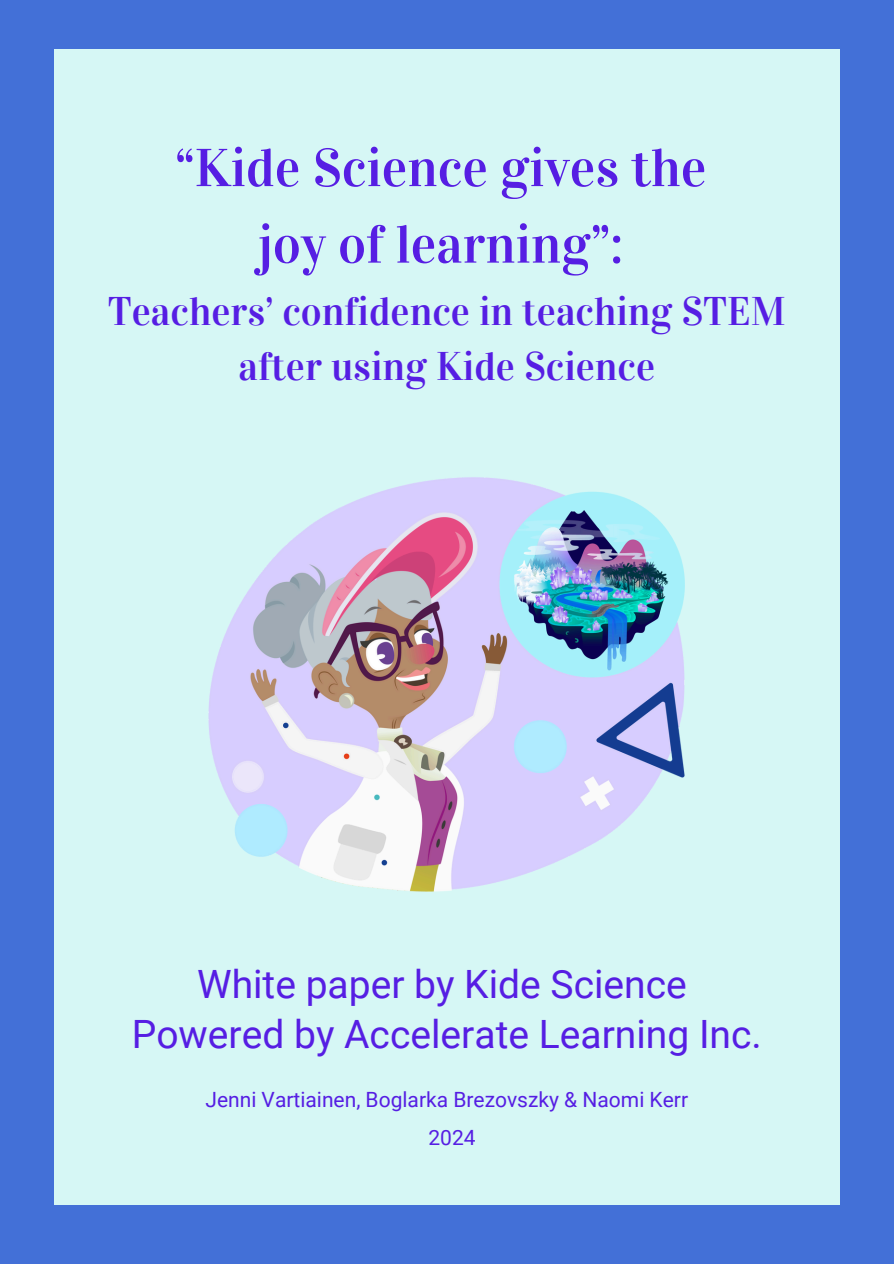
<style>
.page{position:relative;width:894px;height:1264px;background:#fff}
.page>*{position:absolute;margin:0;border:0;box-sizing:border-box;transform-origin:0 0}
.t1{font:53.4px/76.5px "Vidaloka";color:#561ee3;text-align:center}
.t2{font:39.9px/55.2px "Vidaloka";color:#561ee3;text-align:center}
.t3{font:39px/49.5px "Roboto";color:#561ee3;text-align:center}
.t4{font:21px "Roboto";color:#561ee3}
</style>
<div class="page">
<div style="left:0;top:0;width:893px;height:1263px;background:#4370d7"></div>
<div style="left:54px;top:49px;width:785px;height:1155px;background:#d6f7f5"></div>
<img style="left:208px;top:477px;width:476px;height:415px">
<p class="t1" style="left:175px;top:130px;width:532px">“Kide Science gives the joy of learning”:</p>
<p class="t2" style="left:108px;top:283px;width:679px">Teachers’ confidence in teaching STEM after using Kide Science</p>
<h1 class="t3" style="left:132px;top:960px;width:631px">White paper by Kide Science<br>Powered by Accelerate Learning Inc.</h1>
<p class="t4" style="left:205px;top:1087px;width:484px">Jenni Vartiainen, Boglarka Brezovszky &amp; Naomi Kerr</p>
<p class="t4" style="left:428px;top:1125px;width:49px">2024</p>
</div>
